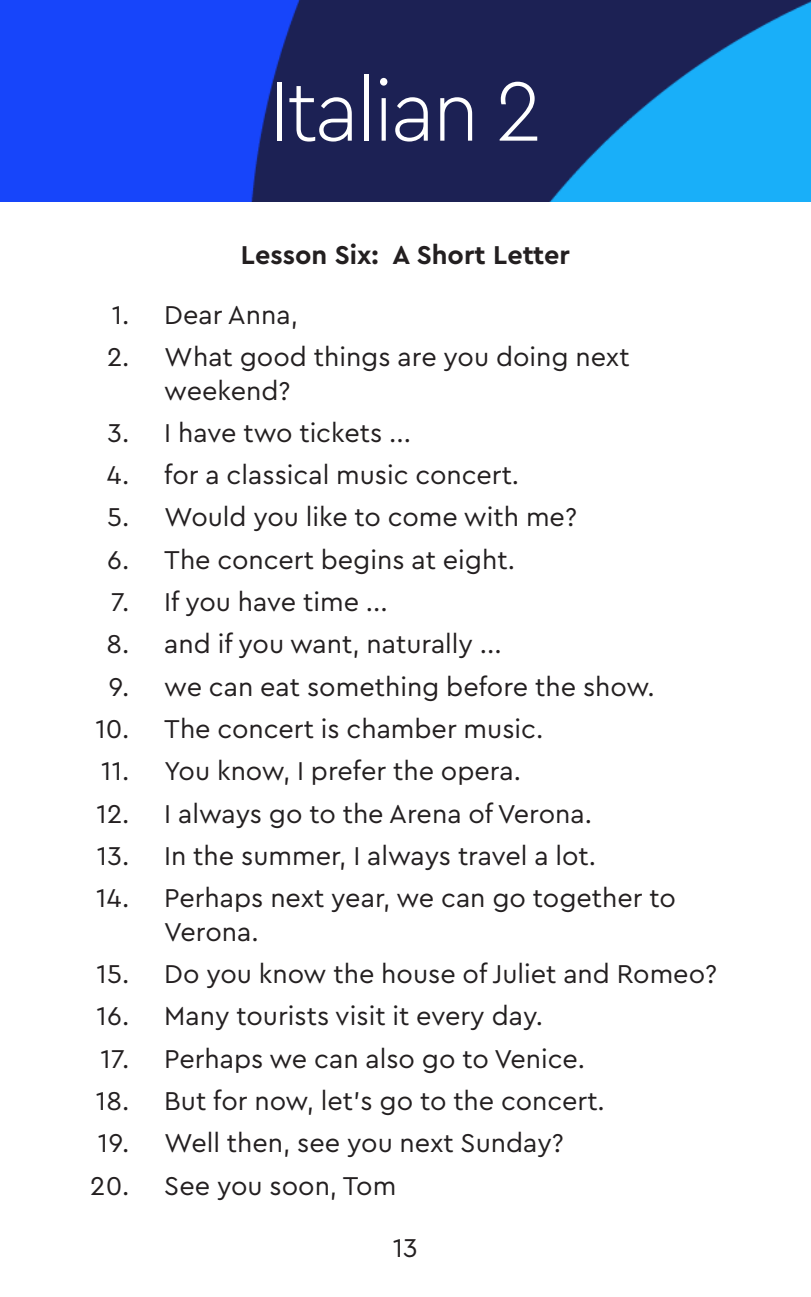
<style>
.page{position:relative;width:811px;height:1297px;background:#fff}
.page>*{position:absolute;margin:0;border:0;box-sizing:border-box;transform-origin:0 0}
.t1{font:300 87.98px "Cera PRO";letter-spacing:-.03em;color:#fff;scale:.96 1}
.t2{font:27px/33.8px "Cera PRO";color:#231f20}
.t3{font:700 27px "Cera PRO";color:#231f20}
</style>
<div class="page">
<img style="left:0;top:0;width:811px;height:201px">
<h1 class="t1" style="left:269px;top:53px;width:285px">Italian 2</h1>
<p class="t2" style="left:112px;top:296px;width:19px">1.</p>
<p class="t2" style="left:107px;top:338px;width:24px">2.</p>
<p class="t2" style="left:108px;top:414px;width:23px">3.</p>
<p class="t2" style="left:107px;top:457px;width:24px">4.</p>
<p class="t2" style="left:107px;top:499px;width:24px">5.</p>
<p class="t2" style="left:107px;top:541px;width:24px">6.</p>
<p class="t2" style="left:111px;top:583px;width:20px">7.</p>
<p class="t2" style="left:106px;top:626px;width:24px">8.</p>
<p class="t2" style="left:109px;top:668px;width:22px">9.</p>
<p class="t2" style="left:96px;top:710px;width:35px">10.</p>
<p class="t2" style="left:101px;top:753px;width:30px">11.</p>
<p class="t2" style="left:96px;top:795px;width:35px">12.</p>
<p class="t2" style="left:97px;top:837px;width:34px">13.</p>
<p class="t2" style="left:96px;top:879px;width:35px">14.</p>
<p class="t2" style="left:96px;top:955px;width:34px">15.</p>
<p class="t2" style="left:97px;top:998px;width:34px">16.</p>
<p class="t2" style="left:101px;top:1040px;width:30px">17.</p>
<p class="t2" style="left:96px;top:1082px;width:35px">18.</p>
<p class="t2" style="left:98px;top:1124px;width:33px">19.</p>
<p class="t2" style="left:90px;top:1167px;width:41px">20.</p>
<p class="t3" style="left:241px;top:236px;width:330px">Lesson Six: A Short Letter</p>
<p class="t2" style="left:164px;top:296px;width:135px">Dear Anna,</p>
<p class="t2" style="left:164px;top:338px;width:467px">What good things are you doing next weekend?</p>
<p class="t2" style="left:164px;top:414px;width:248px">I have two tickets ...</p>
<p class="t2" style="left:164px;top:457px;width:356px">for a classical music concert.</p>
<p class="t2" style="left:164px;top:499px;width:414px">Would you like to come with me?</p>
<p class="t2" style="left:164px;top:541px;width:352px">The concert begins at eight.</p>
<p class="t2" style="left:164px;top:583px;width:225px">If you have time ...</p>
<p class="t2" style="left:164px;top:626px;width:339px">and if you want, naturally ...</p>
<p class="t2" style="left:164px;top:668px;width:492px">we can eat something before the show.</p>
<p class="t2" style="left:164px;top:710px;width:380px">The concert is chamber music.</p>
<p class="t2" style="left:164px;top:753px;width:358px">You know, I prefer the opera.</p>
<p class="t2" style="left:164px;top:795px;width:429px">I always go to the Arena of Verona.</p>
<p class="t2" style="left:164px;top:837px;width:433px">In the summer, I always travel a lot.</p>
<p class="t2" style="left:164px;top:879px;width:513px">Perhaps next year, we can go together to<br>Verona.</p>
<p class="t2" style="left:164px;top:955px;width:554px">Do you know the house of Juliet and Romeo?</p>
<p class="t2" style="left:164px;top:998px;width:380px">Many tourists visit it every day.</p>
<p class="t2" style="left:164px;top:1040px;width:422px">Perhaps we can also go to Venice.</p>
<p class="t2" style="left:164px;top:1082px;width:442px">But for now, let’s go to the concert.</p>
<p class="t2" style="left:164px;top:1124px;width:401px">Well then, see you next Sunday?</p>
<p class="t2" style="left:164px;top:1167px;width:233px">See you soon, Tom</p>
<p class="t2" style="left:393px;top:1229px;width:26px">13</p>
</div>
